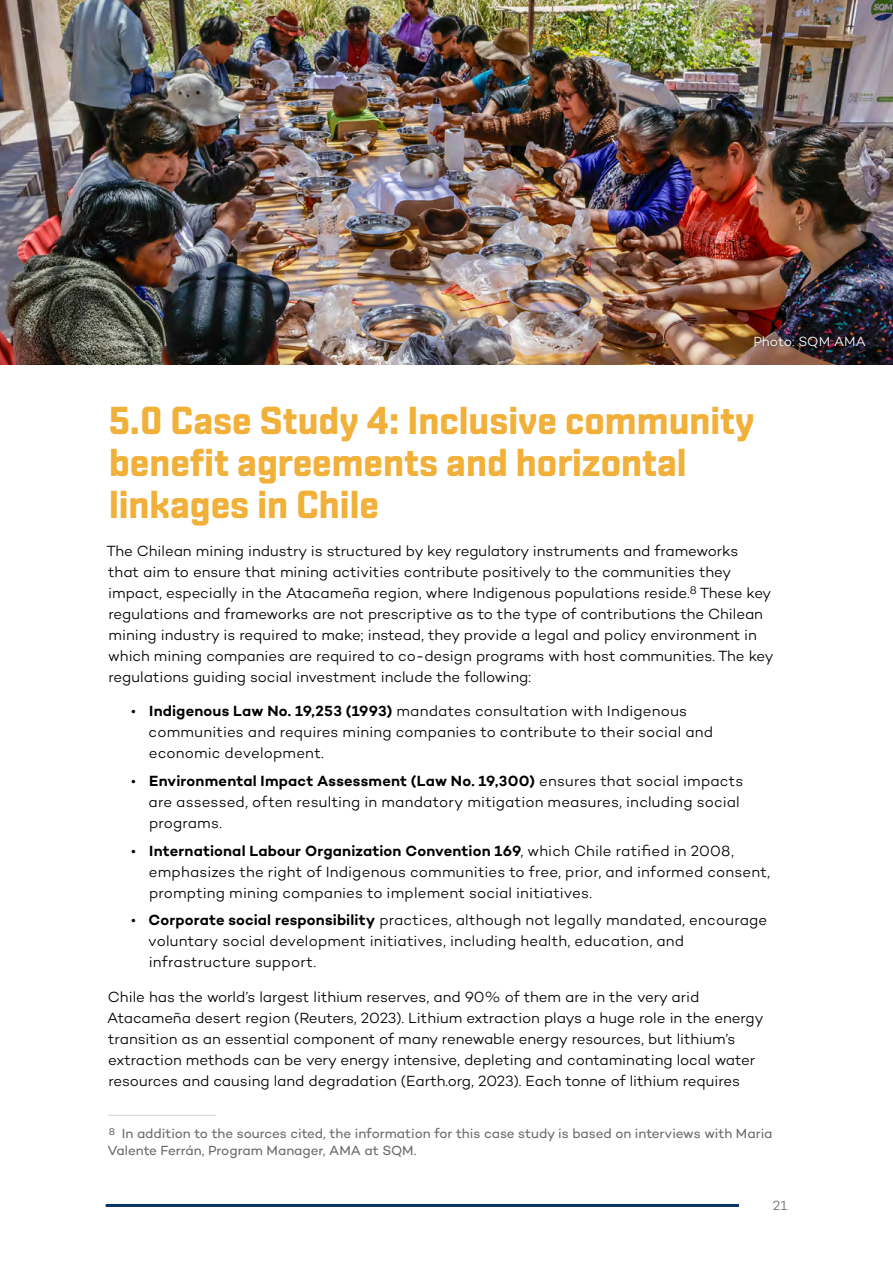
<style>
.page{position:relative;width:893px;height:1263px;background:#fff}
.page>*{position:absolute;margin:0;border:0;box-sizing:border-box;transform-origin:0 0}
.H1_-_chapter_start{font:700 39px/42px "Shentox";color:#f1b039}
.t1{font:300 15px/21px "Campton";color:#000}
.Footnotes{font:13.5px/16.5px "Campton";letter-spacing:-.005em;color:#696c6d}
.t2{font:300 13.5px "Campton";letter-spacing:.005em;color:#fff}
.t3{font:300 13.5px "Campton";color:#696c6d}
.s1{font-weight:600}
</style>
<div class="page">
<hr style="left:106px;top:1204px;width:633px;height:3px;background:#093266">
<hr style="left:108px;top:1115px;width:108px;height:1px;background:#cfd1d0">
<img style="left:0;top:0;width:893px;height:365px">
<div style="left:749px;top:330px;width:121px;height:23px;background:#000;opacity:.75"></div>
<p class="t2" style="left:753px;top:333px;width:114px">Photo: SQM AMA</p>
<p class="H1_-_chapter_start" style="left:109px;top:400px;width:647px">5.0 Case Study 4: Inclusive community benefit agreements and horizontal linkages in Chile</p>
<p class="t1" style="left:106px;top:540px;width:669px">The Chilean mining industry is structured by key regulatory instruments and frameworks<br>that aim to ensure that mining activities contribute positively to the communities they impact, especially in the Atacameña region, where Indigenous populations reside.<sup>8</sup> These key regulations and frameworks are not prescriptive as to the type of contributions the Chilean mining industry is required to make; instead, they provide a legal and policy environment in which mining companies are required to co-design programs with host communities. The key regulations guiding social investment include the following:</p>
<p class="t1" style="left:149px;top:700px;width:566px;text-indent:-17px">• <span class="s1">Indigenous Law No. 19,253 (1993)</span> mandates consultation with Indigenous communities and requires mining companies to contribute to their social and economic development.</p>
<p class="t1" style="left:149px;top:770px;width:596px;text-indent:-17px">• <span class="s1">Environmental Impact Assessment (Law No. 19,300)</span> ensures that social impacts are assessed, often resulting in mandatory mitigation measures, including social programs.</p>
<p class="t1" style="left:149px;top:840px;width:623px;text-indent:-18px">• <span class="s1">International Labour Organization Convention 169</span>, which Chile ratified in 2008, emphasizes the right of Indigenous communities to free, prior, and informed consent, prompting mining companies to implement social initiatives.</p>
<p class="t1" style="left:148px;top:909px;width:620px;text-indent:-17px">• <span class="s1">Corporate social responsibility</span> practices, although not legally mandated, encourage voluntary social development initiatives, including health, education, and infrastructure support.</p>
<p class="t1" style="left:107px;top:986px;width:658px">Chile has the world’s largest lithium reserves, and 90% of them are in the very arid Atacameña desert region (Reuters, 2023). Lithium extraction plays a huge role in the energy transition as an essential component of many renewable energy resources, but lithium’s extraction methods can be very energy intensive, depleting and contaminating local water resources and causing land degradation (Earth.org, 2023). Each tonne of lithium requires</p>
<p class="Footnotes" style="left:108px;top:1125px;width:666px"><sup>8</sup> In addition to the sources cited, the information for this case study is based on interviews with Maria<br>Valente Ferrán, Program Manager, AMA at SQM.</p>
<p class="t3" style="left:773px;top:1197px;width:16px">21</p>
</div>
